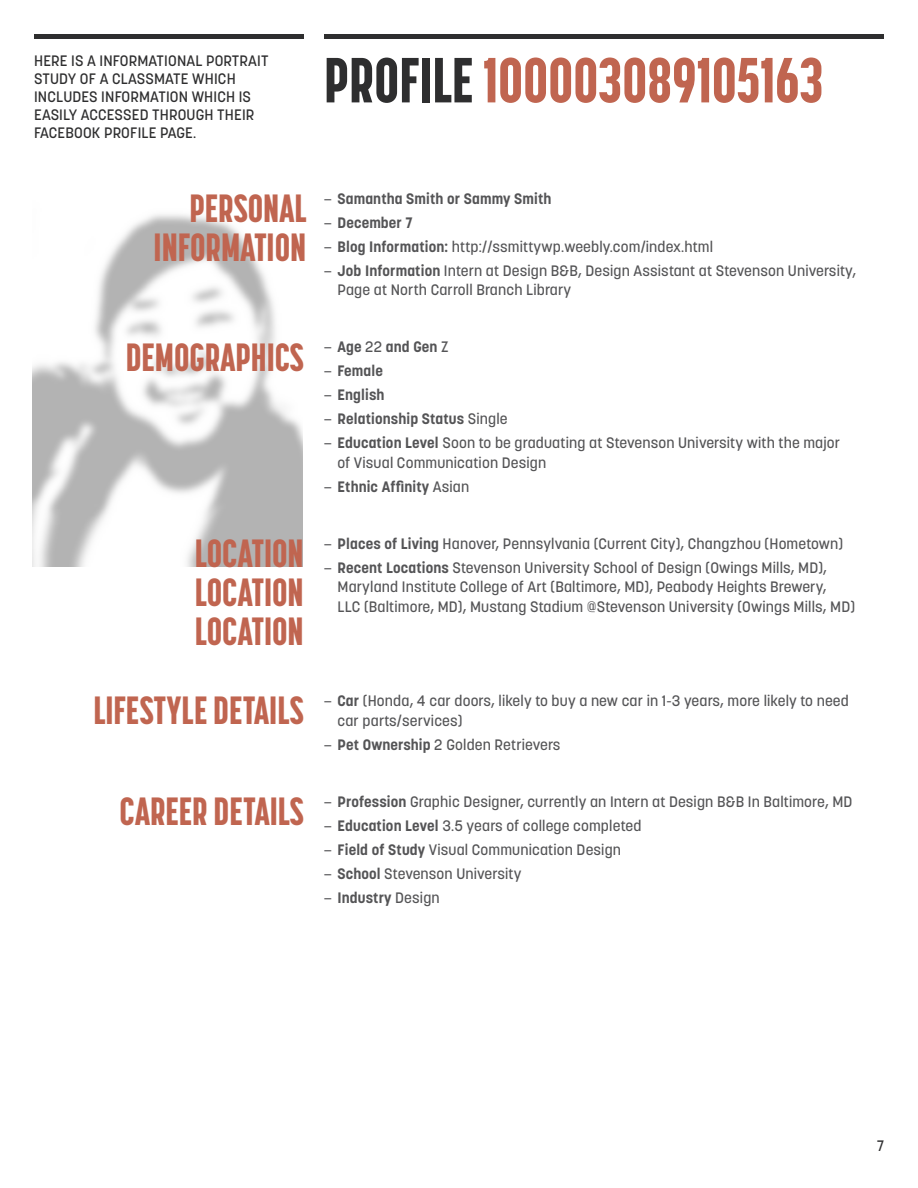
<style>
.page{position:relative;width:918px;height:1188px;background:#fff}
.page>*{position:absolute;margin:0;border:0;box-sizing:border-box;transform-origin:0 0}
.t1{font:800 63px "Korolev Compressed";color:#c06550}
.t2{font:800 39px/39px "Korolev Compressed";color:#c06550;text-align:justify}
.t3{font:500 15px/19.5px "Korolev";letter-spacing:.01em;color:#545456}
.t4{font:700 15px "Korolev";letter-spacing:.01em;color:#545456}
.t5{font:500 15px/18px "Korolev";letter-spacing:.01em;color:#2e2e2f}
.s1{color:#2e2e2f}
.s2{font-weight:500}
.s3{font-weight:700}
</style>
<div class="page">
<hr style="left:34px;top:34px;width:270px;height:4px;background:#2e2e2f">
<hr style="left:324px;top:34px;width:293px;height:4px;background:#2e2e2f">
<hr style="left:614px;top:34px;width:270px;height:4px;background:#2e2e2f">
<p class="t5" style="left:34px;top:52px;width:236px">HERE IS A INFORMATIONAL PORTRAIT<br>STUDY OF A CLASSMATE WHICH<br>INCLUDES INFORMATION WHICH IS<br>EASILY ACCESSED THROUGH THEIR<br>FACEBOOK PROFILE PAGE.</p>
<h1 class="t1" style="left:324px;top:43px;width:501px"><span class="s1">PROFILE</span> 100003089105163</h1>
<h2 class="t2" style="left:154px;top:188px;width:154px;text-align:right">PERSONAL<br>INFORMATION</h2>
<p class="t4" style="left:324px;top:189px;width:229px"><span class="s2">—</span> Samantha Smith or Sammy Smith</p>
<p class="t4" style="left:324px;top:213px;width:90px"><span class="s2">—</span> December 7</p>
<p class="t3" style="left:324px;top:237px;width:391px">— <span class="s3">Blog Information:</span> http://ssmittywp.weebly.com/index.html</p>
<p class="t3" style="left:337px;top:261px;width:520px;text-indent:-14px">— <span class="s3">Job Information</span> Intern at Design B&amp;B, Design Assistant at Stevenson University,<br>Page at North Carroll Branch Library</p>
<h2 class="t2" style="left:126px;top:337px;width:179px">DEM0GRAPHICS</h2>
<h2 class="t2" style="left:195px;top:533px;width:110px">LOCATION LOCATION LOCATION</h2>
<p class="t4" style="left:324px;top:338px;width:126px"><span class="s2">—</span> Age <span class="s2">22</span> and Gen <span class="s2">Z</span></p>
<p class="t4" style="left:324px;top:362px;width:60px"><span class="s2">—</span> Female</p>
<p class="t4" style="left:324px;top:386px;width:62px"><span class="s2">—</span> English</p>
<p class="t4" style="left:324px;top:410px;width:185px"><span class="s2">—</span> Relationship Status <span class="s2">Single</span></p>
<p class="t3" style="left:337px;top:433px;width:504px;text-indent:-14px">— <span class="s3">Education Level</span> Soon to be graduating at Stevenson University with the major of Visual Communication Design</p>
<p class="t4" style="left:324px;top:477px;width:147px"><span class="s2">—</span> Ethnic Affinity <span class="s2">Asian</span></p>
<p class="t3" style="left:324px;top:534px;width:521px">— <span class="s3">Places of Living</span> Hanover, Pennsylvania (Current City), Changzhou (Hometown)</p>
<p class="t3" style="left:337px;top:558px;width:519px;text-indent:-14px">— <span class="s3">Recent Locations</span> Stevenson University School of Design (Owings Mills, MD),<br>Maryland Institute College of Art (Baltimore, MD), Peabody Heights Brewery,<br>LLC (Baltimore, MD), Mustang Stadium @Stevenson University (Owings Mills, MD)</p>
<h2 class="t2" style="left:93px;top:690px;width:212px">LIFESTYLE DETAILS</h2>
<p class="t3" style="left:337px;top:691px;width:513px;text-indent:-14px">— <span class="s3">Car</span> (Honda, 4 car doors, likely to buy a new car in 1-3 years, more likely to need car parts/services)</p>
<p class="t3" style="left:324px;top:735px;width:238px">— <span class="s3">Pet Ownership</span> 2 Golden Retrievers</p>
<h2 class="t2" style="left:120px;top:791px;width:186px">CAREER DETAILS</h2>
<p class="t3" style="left:324px;top:792px;width:530px">— <span class="s3">Profession</span> Graphic Designer, currently an Intern at Design B&amp;B In Baltimore, MD</p>
<p class="t3" style="left:324px;top:816px;width:319px">— <span class="s3">Education Level</span> 3.5 years of college completed</p>
<p class="t3" style="left:324px;top:840px;width:299px">— <span class="s3">Field of Study</span> Visual Communication Design</p>
<p class="t3" style="left:324px;top:864px;width:199px">— <span class="s3">School</span> Stevenson University</p>
<p class="t4" style="left:324px;top:888px;width:117px"><span class="s2">—</span> Industry <span class="s2">Design</span></p>
<p class="t5" style="left:877px;top:1137px;width:9px">7</p>
</div>
